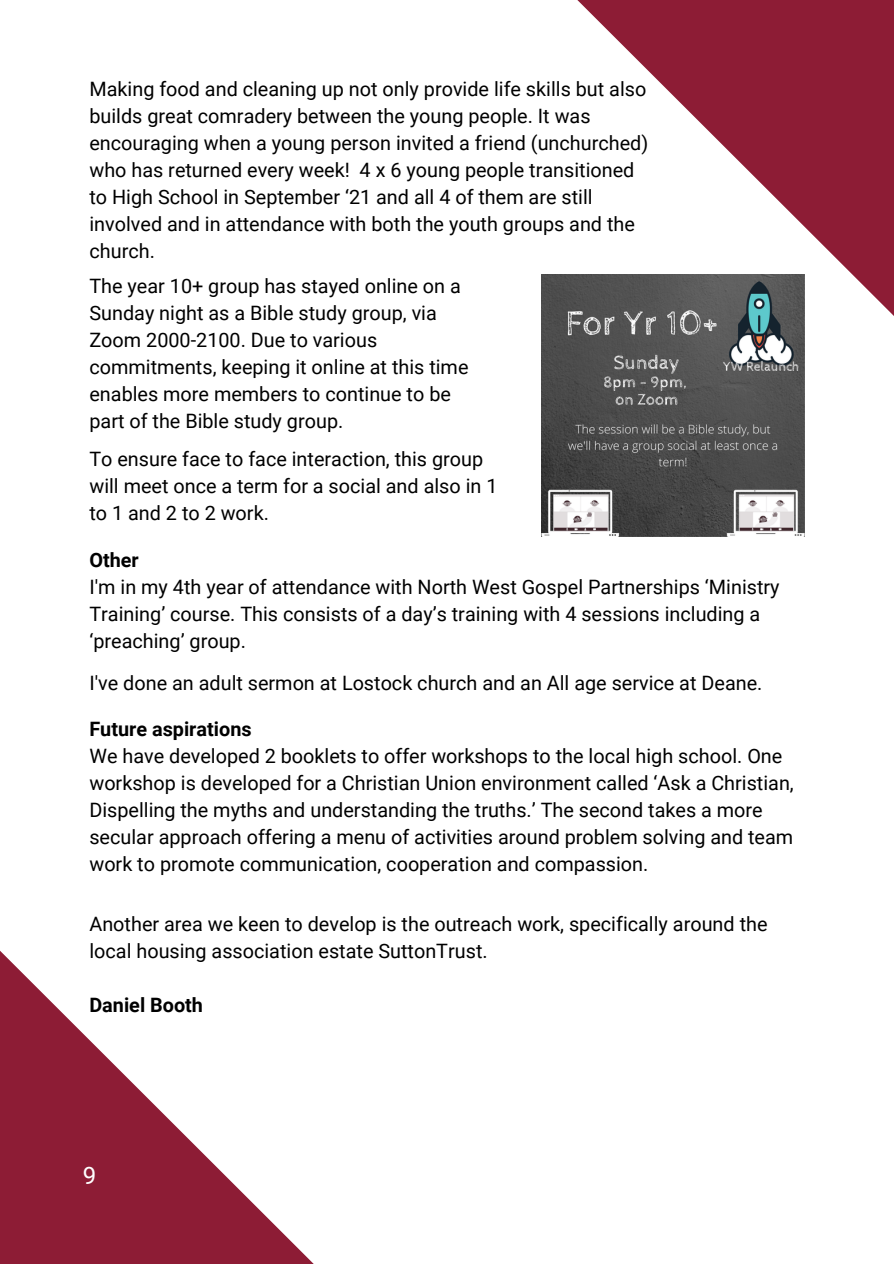
<style>
.page{position:relative;width:894px;height:1264px;background:#fff}
.page>*{position:absolute;margin:0;border:0;box-sizing:border-box;transform-origin:0 0}
.t1{font:24px "Roboto";color:#fff}
.t2{font:19.8px/27px "Roboto";color:#000}
.t3{font:700 19.8px "Roboto";color:#000}
</style>
<div class="page">
<svg style="left:577px;top:0;width:316px;height:338px;fill:#8d1c35"></svg>
<svg style="left:0;top:951px;width:313px;height:312px"></svg>
<img style="left:541px;top:274px;width:263px;height:263px">
<p class="t2" style="left:89px;top:76px;width:560px">Making food and cleaning up not only provide life skills but also builds great comradery between the young people. It was encouraging when a young person invited a friend (unchurched) who has returned every week! 4 x 6 young people transitioned to High School in September ‘21 and all 4 of them are still involved and in attendance with both the youth groups and the church.</p>
<p class="t2" style="left:89px;top:272px;width:380px">The year 10+ group has stayed online on a Sunday night as a Bible study group, via Zoom 2000-2100. Due to various commitments, keeping it online at this time enables more members to continue to be part of the Bible study group.</p>
<p class="t2" style="left:89px;top:446px;width:409px">To ensure face to face interaction, this group will meet once a term for a social and also in 1 to 1 and 2 to 2 work.</p>
<p class="t3" style="left:89px;top:548px;width:51px">Other</p>
<p class="t2" style="left:89px;top:573px;width:691px">I'm in my 4th year of attendance with North West Gospel Partnerships ‘Ministry<br>Training’ course. This consists of a day’s training with 4 sessions including a ‘preaching’ group.</p>
<p class="t2" style="left:89px;top:670px;width:674px">I've done an adult sermon at Lostock church and an All age service at Deane.</p>
<p class="t3" style="left:89px;top:717px;width:164px">Future aspirations</p>
<p class="t2" style="left:89px;top:742px;width:705px">We have developed 2 booklets to offer workshops to the local high school. One workshop is developed for a Christian Union environment called ‘Ask a Christian, Dispelling the myths and understanding the truths.’ The second takes a more secular approach offering a menu of activities around problem solving and team work to promote communication, cooperation and compassion.</p>
<p class="t2" style="left:89px;top:910px;width:679px">Another area we keen to develop is the outreach work, specifically around the local housing association estate SuttonTrust.</p>
<p class="t3" style="left:89px;top:993px;width:115px">Daniel Booth</p>
<p class="t1" style="left:83px;top:1161px;width:15px">9</p>
</div>
